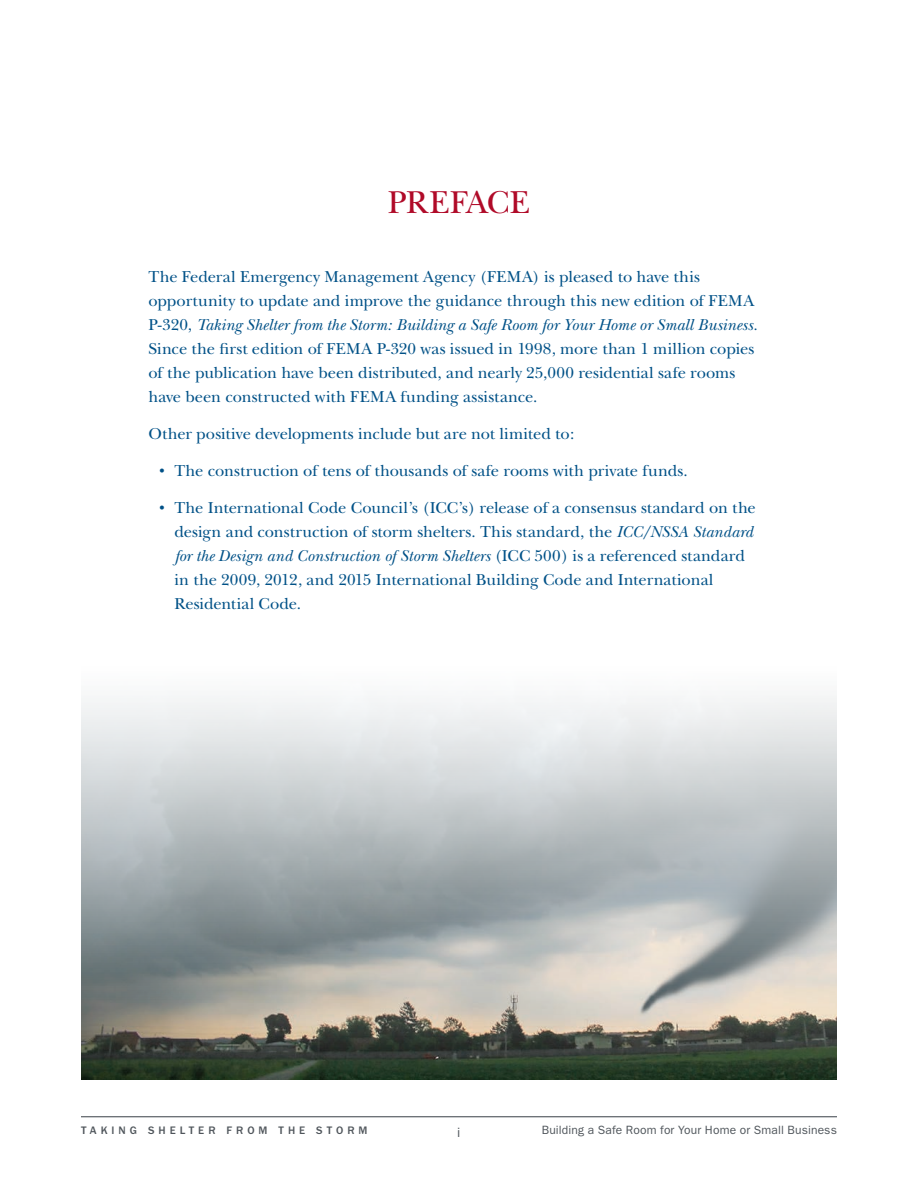
<style>
.page{position:relative;width:918px;height:1188px;background:#fff}
.page>*{position:absolute;margin:0;border:0;box-sizing:border-box;transform-origin:0 0}
.Chapter_No{font:33px "New Baskerville";letter-spacing:-.005em;color:#b00a28}
.Preface_Body{font:16.5px/24px "New Baskerville";color:#005187}
.t1{font:13.5px "ITC Franklin Gothic Std";color:#4f555b}
.t2{font:12px "ITC Franklin Gothic Std";letter-spacing:.015em;color:#4f555b}
.t3{font:500 11.25px "ITC Franklin Gothic Std";letter-spacing:.355em;color:#4f555b}
.s1{font-style:italic}
.s2{font-family:"Joanna"}
</style>
<div class="page">
<hr style="left:81px;top:1116px;width:756px;height:1px;background:#4f555b">
<img style="left:81px;top:696px;width:756px;height:384px">
<p class="Chapter_No" style="left:388px;top:183px;width:144px">PREFACE</p>
<p class="Preface_Body" style="left:148px;top:265px;width:611px">The Federal Emergency Management Agency (FEMA) is pleased to have this opportunity to update and improve the guidance through this new edition of FEMA P-320, <span class="s1">Taking Shelter from the Storm: Building a Safe Room for Your Home or Small Business.<br></span>Since the first edition of FEMA P-320 was issued in 1998, more than 1 million copies of the publication have been distributed, and nearly 25,000 residential safe rooms have been constructed with FEMA funding assistance.</p>
<p class="Preface_Body" style="left:148px;top:422px;width:428px">Other positive developments include but are not limited to:</p>
<p class="Preface_Body" style="left:159px;top:459px;width:530px"><span class="s2">•</span> The construction of tens of thousands of safe rooms with private funds.</p>
<p class="Preface_Body" style="left:174px;top:496px;width:583px;text-indent:-15px"><span class="s2">•</span> The International Code Council’s (ICC’s) release of a consensus standard on the design and construction of storm shelters. This standard, the <span class="s1">ICC/NSSA Standard for the Design and Construction of Storm Shelters</span> (ICC 500) is a referenced standard in the 2009, 2012, and 2015 International Building Code and International Residential Code.</p>
<p class="t3" style="left:81px;top:1123px;width:288px">TAKING SHELTER FROM THE STORM</p>
<p class="t1" style="left:457px;top:1124px;width:5px">i</p>
<p class="t2" style="left:542px;top:1123px;width:297px">Building a Safe Room for Your Home or Small Business</p>
</div>
